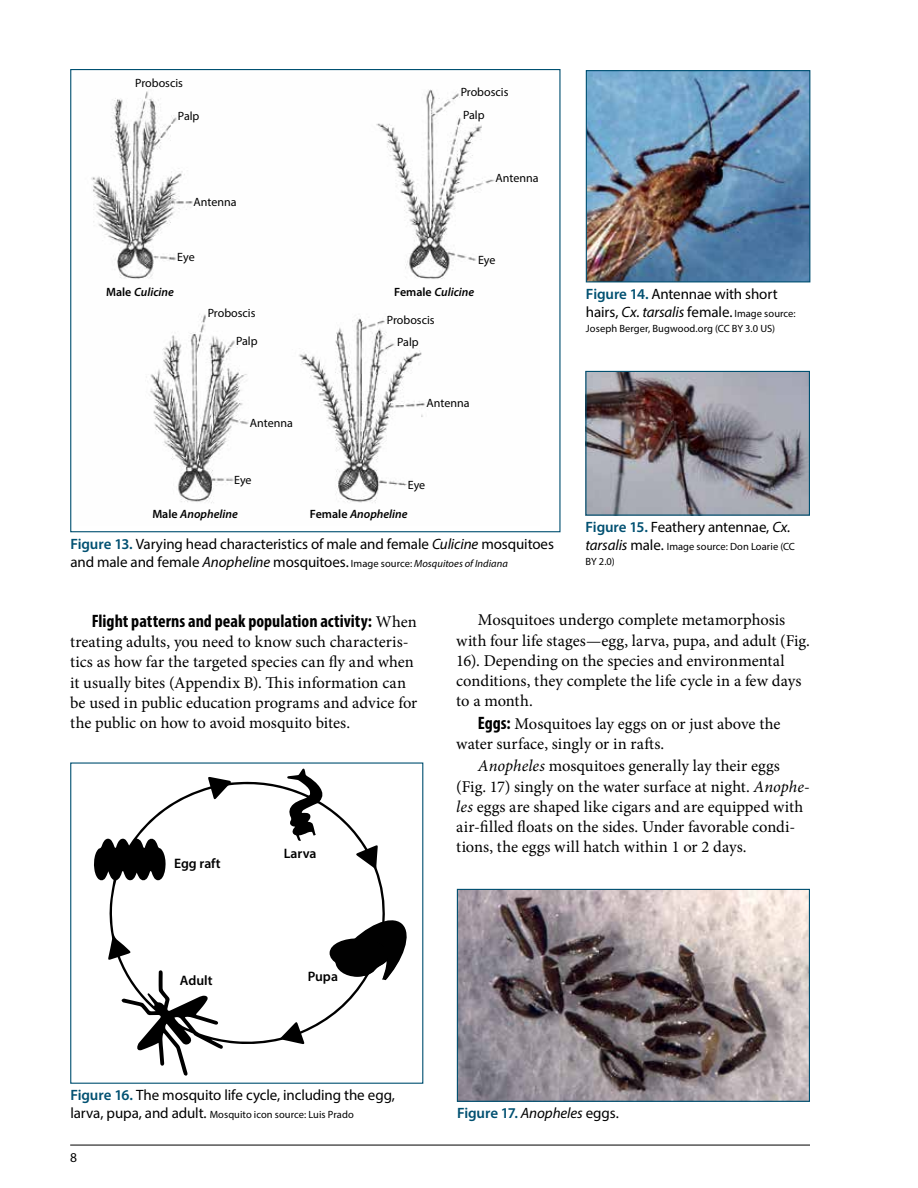
<style>
.page{position:relative;width:918px;height:1188px;background:#fff}
.page>*{position:absolute;margin:0;border:0;box-sizing:border-box;transform-origin:0 0}
.t1{font:700 condensed 18px "Myriad Pro";color:#000}
.t2{font:16.5px/20.2px "Minion Pro";color:#000}
.t3{font:15px/18px "Myriad Pro";letter-spacing:-.01em;color:#000}
.t4{font:600 15px "Myriad Pro";letter-spacing:-.005em;color:#005071}
.t5{font:600 13.65px "Myriad Pro";color:#000}
.t6{font:13.5px "Myriad Pro";color:#000}
.t7{font:12px/22.8px "Myriad Pro";color:#010101}
.t8{font:italic 600 12px "Myriad Pro";color:#010101}
.t9{font:10.5px/14.7px "Myriad Pro";letter-spacing:.005em;color:#000}
.s1{font-style:normal}
.s2{font-weight:600;color:#005071}
.s3{font-style:italic}
.s4{font-size:10.5px}
.s5{font-style:italic;font-size:10.5px}
.s6{font-style:italic;font-size:15px}
.s7{font-size:15px}
.s8{font-family:"Minion Pro";font-weight:400;font-stretch:normal;font-size:16.5px}
.s9{font-family:"Myriad Pro";font-weight:700;font-stretch:condensed;font-size:18px}
.s10{font-weight:400;font-style:italic;color:#000}
.s11{font-weight:400;color:#000}
</style>
<div class="page">
<hr style="left:70px;top:1145px;width:740px;height:1px;background:#000">
<img style="left:91px;top:89px;width:404px;height:414px">
<img style="left:588px;top:72px;width:220px;height:208px">
<div style="left:586px;top:70px;width:224px;height:212px;border:1px solid #005071"></div>
<img style="left:587px;top:373px;width:221px;height:141px">
<div style="left:585px;top:371px;width:225px;height:145px;border:1px solid #005071"></div>
<svg style="left:94px;top:769px;width:291px;height:307px"></svg>
<svg style="left:112px;top:782px;width:271px;height:260px"></svg>
<svg style="left:209px;top:859px;width:10px;height:10px"></svg>
<svg style="left:174px;top:1017px;width:15px;height:12px"></svg>
<svg style="left:173px;top:859px;width:29px;height:12px"></svg>
<svg style="left:176px;top:971px;width:33px;height:10px"></svg>
<svg style="left:293px;top:848px;width:31px;height:9px"></svg>
<svg style="left:310px;top:916px;width:97px;height:89px"></svg>
<div style="left:70px;top:762px;width:353px;height:322px;border:1px solid #005071"></div>
<img style="left:459px;top:891px;width:349px;height:209px">
<div style="left:457px;top:889px;width:353px;height:213px;border:1px solid #005071"></div>
<p class="t7" style="left:135px;top:72px;width:49px">Proboscis</p>
<p class="t7" style="left:178px;top:105px;width:23px">Palp</p>
<p class="t7" style="left:461px;top:81px;width:49px">Proboscis<br>Palp</p>
<p class="t7" style="left:194px;top:190px;width:45px">Antenna</p>
<p class="t7" style="left:177px;top:245px;width:19px">Eye</p>
<p class="t8" style="left:106px;top:284px;width:69px"><span class="s1">Male</span> Culicine</p>
<p class="t7" style="left:208px;top:301px;width:49px">Proboscis</p>
<p class="t7" style="left:236px;top:329px;width:23px">Palp</p>
<p class="t7" style="left:496px;top:166px;width:45px">Antenna</p>
<p class="t7" style="left:478px;top:248px;width:19px">Eye</p>
<p class="t8" style="left:394px;top:284px;width:82px"><span class="s1">Female</span> Culicine</p>
<p class="t7" style="left:387px;top:309px;width:49px;line-height:21.6px;text-align:center">Proboscis<br>Palp</p>
<p class="t7" style="left:250px;top:411px;width:45px">Antenna</p>
<p class="t7" style="left:427px;top:391px;width:45px">Antenna</p>
<p class="t7" style="left:234px;top:468px;width:19px">Eye</p>
<p class="t8" style="left:152px;top:507px;width:87px"><span class="s1">Male</span> Anopheline</p>
<p class="t7" style="left:408px;top:473px;width:19px">Eye</p>
<p class="t8" style="left:310px;top:507px;width:99px"><span class="s1">Female</span> Anopheline</p>
<p class="t3" style="left:70px;top:534px;width:485px"><span class="s2">Figure 13.</span> Varying head characteristics of male and female <span class="s3">Culicine</span> mosquitoes and male and female <span class="s3">Anopheline</span> mosquitoes. <span class="s4">Image source:</span> <span class="s5">Mosquitoes of Indiana</span></p>
<p class="t3" style="left:586px;top:285px;width:211px"><span class="s2">Figure 14.</span> Antennae with short hairs, <span class="s3">Cx. tarsalis</span> female. <span class="s4">Image source:</span></p>
<p class="t9" style="left:586px;top:321px;width:191px">Joseph Berger, Bugwood.org (CC BY 3.0 US)</p>
<p class="t3" style="left:586px;top:518px;width:207px"><span class="s2">Figure 15.</span> Feathery antennae, <span class="s3">Cx.</span></p>
<p class="t9" style="left:586px;top:539px;width:211px"><span class="s6">tarsalis</span> <span class="s7">male.</span> Image source: Don Loarie (CC<br>BY 2.0)</p>
<p class="t1" style="left:92px;top:610px;width:327px">Flight patterns and peak population activity: <span class="s8">When</span></p>
<p class="t2" style="left:70px;top:632px;width:349px">treating adults, you need to know such characteris&shy;tics as how far the targeted species can fly and when it usually bites (Appendix B). This information can be used in public education programs and advice for the public on how to avoid mosquito bites.</p>
<p class="t5" style="left:174px;top:854px;width:48px">Egg raft</p>
<p class="t5" style="left:284px;top:845px;width:34px">Larva</p>
<p class="t2" style="left:456px;top:610px;width:355px;text-indent:22px">Mosquitoes undergo complete metamorphosis with four life stages—egg, larva, pupa, and adult (Fig.<br>16). Depending on the species and environmental conditions, they complete the life cycle in a few days to a month.</p>
<p class="t2" style="left:456px;top:714px;width:326px;text-indent:22px"><span class="s9">Eggs:</span> Mosquitoes lay eggs on or just above the water surface, singly or in rafts.</p>
<p class="t2" style="left:456px;top:756px;width:355px;text-indent:22px"><span class="s3">Anopheles</span> mosquitoes generally lay their eggs (Fig. 17) singly on the water surface at night. <span class="s3">Anophe&shy;les</span> eggs are shaped like cigars and are equipped with air-filled floats on the sides. Under favorable condi&shy;tions, the eggs will hatch within 1 or 2 days.</p>
<p class="t5" style="left:180px;top:972px;width:34px">Adult</p>
<p class="t5" style="left:308px;top:968px;width:32px">Pupa</p>
<p class="t3" style="left:70px;top:1086px;width:326px"><span class="s2">Figure 16.</span> The mosquito life cycle, including the egg,</p>
<p class="t9" style="left:70px;top:1107px;width:285px"><span class="s7">larva, pupa, and adult.</span> Mosquito icon source: Luis Prado</p>
<p class="t4" style="left:457px;top:1104px;width:163px">Figure 17. <span class="s10">Anopheles</span> <span class="s11">eggs.</span></p>
<p class="t6" style="left:70px;top:1149px;width:8px">8</p>
</div>
